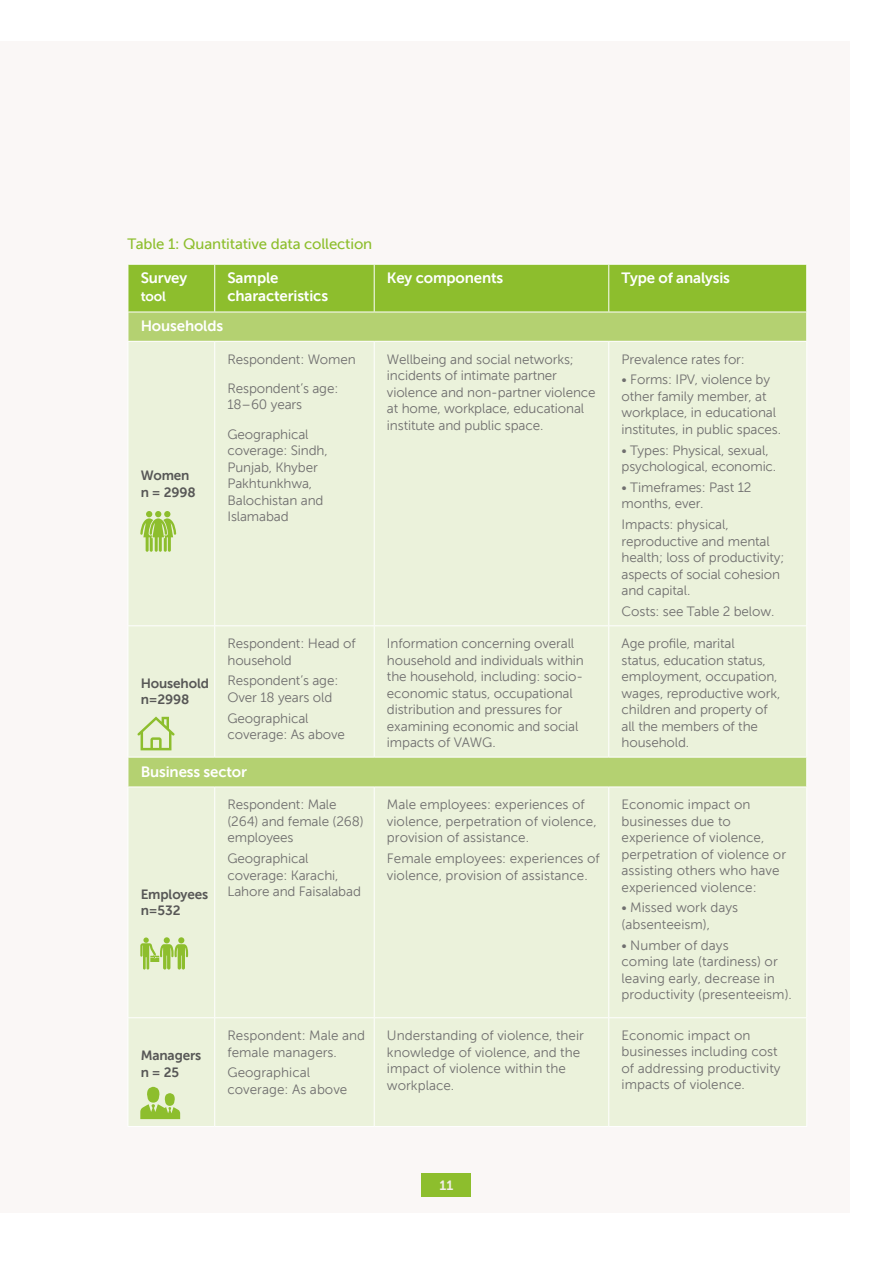
<style>
.page{position:relative;width:893px;height:1263px;background:#fff}
.page>*{position:absolute;margin:0;border:0;box-sizing:border-box;transform-origin:0 0}
.t1{font:15px/18px "Museo Sans 700";letter-spacing:-.01em;color:#fff}
.t2{font:15px "Museo Sans 500";letter-spacing:-.01em;color:#8dbe2d}
.t3{font:13.5px/16.5px "Museo Sans 300";letter-spacing:-.01em;color:#706f6f}
.t4{font:13.5px/16.5px "Museo Sans 700";letter-spacing:-.01em;color:#575756}
.t5{font:13.5px "Museo Sans 700";color:#fff}
.t6{font:13.5px "Museo Sans 700";color:#f3eeea}
</style>
<div class="page">
<div style="left:0;top:41px;width:850px;height:1172px;background:#faf7f6"></div>
<div style="left:422px;top:1173px;width:49px;height:24px;background:#8dbe2d"></div>
<div style="left:129px;top:342px;width:677px;height:784px;background:#ebf2db"></div>
<hr style="left:128px;top:341px;width:87px;height:1px;background:#fff">
<hr style="left:215px;top:341px;width:159px;height:1px;background:#fff">
<hr style="left:374px;top:341px;width:235px;height:1px;background:#fff">
<hr style="left:609px;top:341px;width:198px;height:1px;background:#fff">
<hr style="left:128px;top:625px;width:87px;height:1px;background:#fff">
<hr style="left:215px;top:625px;width:159px;height:1px;background:#fff">
<hr style="left:374px;top:625px;width:235px;height:1px;background:#fff">
<hr style="left:609px;top:625px;width:198px;height:1px;background:#fff">
<hr style="left:128px;top:757px;width:87px;height:1px;background:#fff">
<hr style="left:215px;top:757px;width:159px;height:1px;background:#fff">
<hr style="left:374px;top:757px;width:235px;height:1px;background:#fff">
<hr style="left:609px;top:757px;width:198px;height:1px;background:#fff">
<hr style="left:128px;top:1017px;width:87px;height:1px;background:#fff">
<hr style="left:215px;top:1017px;width:159px;height:1px;background:#fff">
<hr style="left:374px;top:1017px;width:235px;height:1px;background:#fff">
<hr style="left:609px;top:1017px;width:198px;height:1px;background:#fff">
<hr style="left:128px;top:1126px;width:87px;height:1px;background:#fff">
<hr style="left:215px;top:1126px;width:159px;height:1px;background:#fff">
<hr style="left:374px;top:1126px;width:235px;height:1px;background:#fff">
<hr style="left:609px;top:1126px;width:198px;height:1px;background:#fff">
<hr style="left:128px;top:786px;width:87px;height:1px;background:#fff">
<hr style="left:215px;top:786px;width:159px;height:1px;background:#fff">
<hr style="left:374px;top:786px;width:235px;height:1px;background:#fff">
<hr style="left:609px;top:786px;width:198px;height:1px;background:#fff">
<svg style="left:128px;top:264px;width:679px;height:77px;background:#9ec64c"></svg>
<hr style="left:128px;top:342px;width:1px;height:283px;background:#fff">
<hr style="left:214px;top:342px;width:1px;height:283px;background:#fff">
<hr style="left:374px;top:342px;width:1px;height:283px;background:#fff">
<hr style="left:608px;top:342px;width:1px;height:283px;background:#fff">
<hr style="left:806px;top:342px;width:1px;height:283px;background:#fff">
<hr style="left:128px;top:626px;width:1px;height:131px;background:#fff">
<hr style="left:214px;top:626px;width:1px;height:131px;background:#fff">
<hr style="left:374px;top:626px;width:1px;height:131px;background:#fff">
<hr style="left:608px;top:626px;width:1px;height:131px;background:#fff">
<hr style="left:806px;top:626px;width:1px;height:131px;background:#fff">
<svg style="left:128px;top:757px;width:1px;height:29px"></svg>
<svg style="left:806px;top:757px;width:1px;height:29px"></svg>
<hr style="left:128px;top:787px;width:1px;height:230px;background:#fff">
<hr style="left:214px;top:787px;width:1px;height:230px;background:#fff">
<hr style="left:374px;top:787px;width:1px;height:230px;background:#fff">
<hr style="left:608px;top:787px;width:1px;height:230px;background:#fff">
<hr style="left:806px;top:787px;width:1px;height:230px;background:#fff">
<hr style="left:128px;top:1018px;width:1px;height:108px;background:#fff">
<hr style="left:214px;top:1018px;width:1px;height:108px;background:#fff">
<hr style="left:374px;top:1018px;width:1px;height:108px;background:#fff">
<hr style="left:608px;top:1018px;width:1px;height:108px;background:#fff">
<hr style="left:806px;top:1018px;width:1px;height:108px;background:#fff">
<svg style="left:140px;top:1087px;width:40px;height:32px"></svg>
<svg style="left:140px;top:937px;width:48px;height:32px;background:#bad781"></svg>
<svg style="left:137px;top:716px;width:38px;height:34px"></svg>
<svg style="left:140px;top:511px;width:36px;height:41px"></svg>
<p class="t2" style="left:128px;top:236px;width:246px">Table 1: Quantitative data collection</p>
<p class="t1" style="left:141px;top:269px;width:48px">Survey</p>
<p class="t5" style="left:141px;top:289px;width:27px">tool</p>
<p class="t1" style="left:227px;top:269px;width:102px">Sample characteristics</p>
<p class="t1" style="left:387px;top:269px;width:118px">Key components</p>
<p class="t1" style="left:622px;top:269px;width:110px">Type of analysis</p>
<p class="t1" style="left:141px;top:317px;width:84px">Households</p>
<p class="t4" style="left:141px;top:467px;width:57px">Women n = 2998</p>
<p class="t3" style="left:227px;top:344px;width:130px;line-height:29.2px">Respondent: Women<br>Respondent’s age:</p>
<p class="t3" style="left:227px;top:390px;width:83px;line-height:29.2px">18–60 years<br>Geographical</p>
<p class="t3" style="left:227px;top:442px;width:102px">coverage: Sindh,<br>Punjab, Khyber<br>Pakhtunkhwa,<br>Balochistan and<br>Islamabad</p>
<p class="t4" style="left:141px;top:675px;width:70px">Household n=2998</p>
<p class="t3" style="left:227px;top:635px;width:130px">Respondent: Head of household</p>
<p class="t3" style="left:227px;top:672px;width:112px">Respondent’s age:<br>Over 18 years old</p>
<p class="t3" style="left:227px;top:710px;width:119px">Geographical coverage: As above</p>
<p class="t1" style="left:141px;top:763px;width:108px">Business sector</p>
<p class="t4" style="left:141px;top:886px;width:69px">Employees n=532</p>
<p class="t3" style="left:227px;top:796px;width:138px">Respondent: Male (264) and female (268) employees</p>
<p class="t3" style="left:227px;top:850px;width:135px">Geographical coverage: Karachi,<br>Lahore and Faisalabad</p>
<p class="t4" style="left:141px;top:1047px;width:62px">Managers n = 25</p>
<p class="t3" style="left:227px;top:1027px;width:139px">Respondent: Male and female managers.</p>
<p class="t3" style="left:227px;top:1064px;width:121px">Geographical coverage: As above</p>
<p class="t3" style="left:387px;top:351px;width:210px">Wellbeing and social networks; incidents of intimate partner violence and non-partner violence at home, workplace, educational institute and public space.</p>
<p class="t3" style="left:621px;top:351px;width:125px">Prevalence rates for:</p>
<p class="t3" style="left:621px;top:371px;width:161px">• Forms: IPV, violence by other family member, at workplace, in educational institutes, in public spaces.</p>
<p class="t3" style="left:621px;top:442px;width:156px">• Types: Physical, sexual, psychological, economic.</p>
<p class="t3" style="left:621px;top:479px;width:131px">• Timeframes: Past 12 months, ever.</p>
<p class="t3" style="left:621px;top:516px;width:164px">Impacts: physical, reproductive and mental health; loss of productivity; aspects of social cohesion and capital.</p>
<p class="t3" style="left:621px;top:603px;width:154px">Costs: see Table 2 below.</p>
<p class="t3" style="left:387px;top:635px;width:198px">Information concerning overall household and individuals within the household, including: socio&shy;economic status, occupational distribution and pressures for examining economic and social impacts of VAWG.</p>
<p class="t3" style="left:621px;top:635px;width:160px">Age profile, marital<br>status, education status, employment, occupation, wages, reproductive work, children and property of all the members of the household.</p>
<p class="t3" style="left:387px;top:796px;width:211px">Male employees: experiences of violence, perpetration of violence, provision of assistance.</p>
<p class="t3" style="left:387px;top:850px;width:214px">Female employees: experiences of violence, provision of assistance.</p>
<p class="t3" style="left:621px;top:796px;width:166px">Economic impact on businesses due to experience of violence, perpetration of violence or assisting others who have experienced violence:</p>
<p class="t3" style="left:621px;top:900px;width:118px">• Missed work days (absenteeism),</p>
<p class="t3" style="left:621px;top:937px;width:172px">• Number of days<br>coming late (tardiness) or leaving early, decrease in productivity (presenteeism).</p>
<p class="t3" style="left:387px;top:1027px;width:199px">Understanding of violence, their knowledge of violence, and the impact of violence within the workplace.</p>
<p class="t3" style="left:621px;top:1027px;width:161px">Economic impact on businesses including cost of addressing productivity impacts of violence.</p>
<p class="t6" style="left:440px;top:1178px;width:15px">11</p>
</div>
